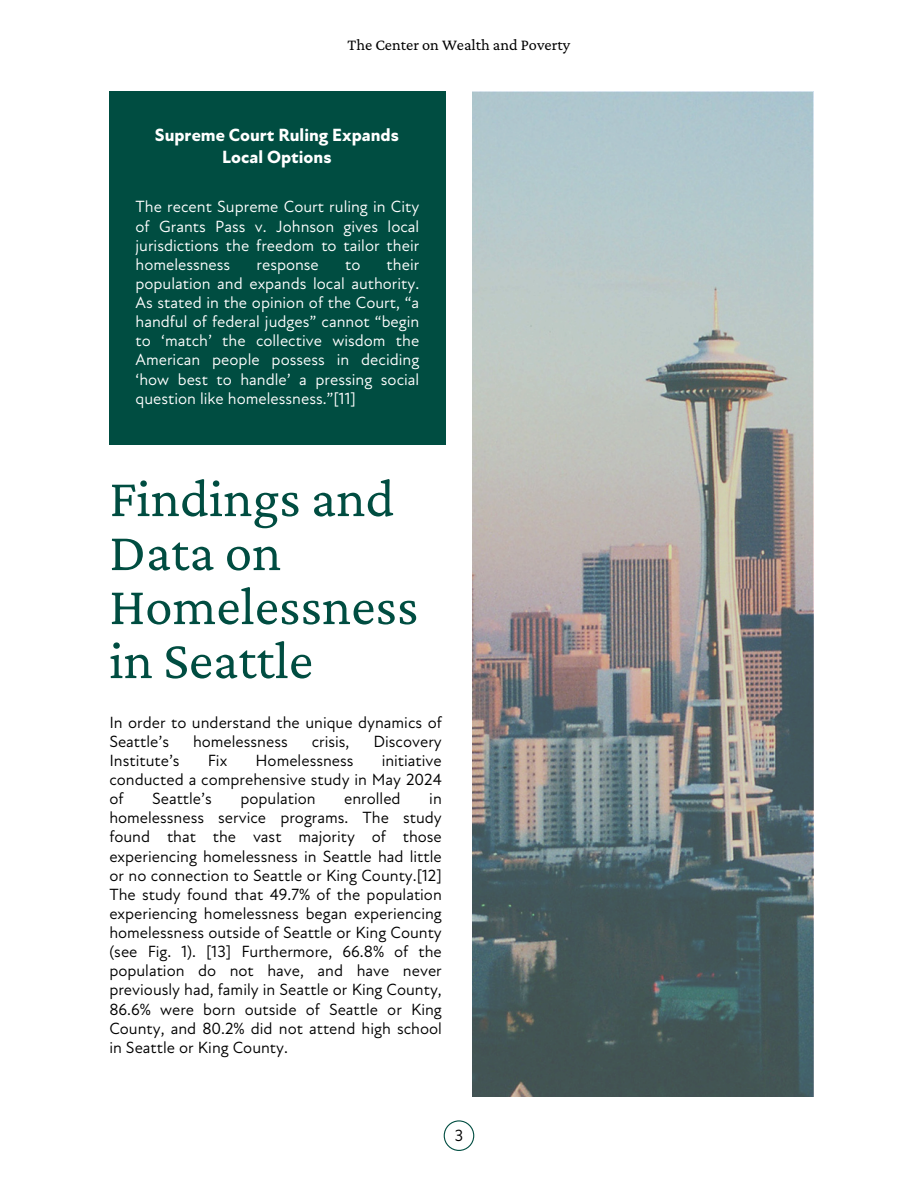
<style>
.page{position:relative;width:918px;height:1188px;background:#fff}
.page>*{position:absolute;margin:0;border:0;box-sizing:border-box;transform-origin:0 0}
.t1{font:54.75px/54px "Crimson Pro";color:#004d41}
.t2{font:800 18px/22.5px "New Atten";color:#fff;text-align:center}
.t3{font:16.5px/19.2px "New Atten";color:#000;text-align:justify}
.t4{font:16.5px/19.2px "New Atten";color:#fff;text-align:justify}
.t5{font:16.2px "Crimson Pro";color:#000}
</style>
<div class="page">
<div style="left:109px;top:92px;width:337px;height:353px;background:#004d41"></div>
<img style="left:472px;top:92px;width:341px;height:1004px">
<svg style="left:444px;top:1120px;width:30px;height:31px"></svg>
<p class="t5" style="left:348px;top:35px;width:224px">The Center on Wealth and Poverty</p>
<p class="t2" style="left:155px;top:124px;width:246px">Supreme Court Ruling Expands<br>Local Options</p>
<h2 class="t4" style="left:136px;top:197px;width:285px">The recent Supreme Court ruling in City of Grants Pass v. Johnson gives local jurisdictions the freedom to tailor their homelessness</h2>
<h2 class="t4" style="left:136px;top:255px;width:285px;text-indent:251px">their population and expands local authority.<br>As stated in the opinion of the Court, “a handful of federal judges” cannot “begin to ‘match’ the collective wisdom the American people possess in deciding ‘how best to handle’ a pressing social question like homelessness.”[11]</h2>
<h2 class="t4" style="left:256px;top:255px;width:64px">response</h2>
<h2 class="t4" style="left:345px;top:255px;width:17px">to</h2>
<h1 class="t1" style="left:109px;top:470px;width:310px">Findings and<br>Data on<br>Homelessness in Seattle</h1>
<p class="t3" style="left:109px;top:713px;width:334px">In order to understand the unique dynamics of<br>Seattle’s</p>
<p class="t3" style="left:193px;top:732px;width:96px">homelessness</p>
<p class="t3" style="left:312px;top:732px;width:39px">crisis,</p>
<p class="t3" style="left:373px;top:732px;width:70px">Discovery</p>
<p class="t3" style="left:109px;top:751px;width:72px">Institute’s</p>
<p class="t3" style="left:208px;top:751px;width:21px">Fix</p>
<p class="t3" style="left:255px;top:751px;width:100px">Homelessness</p>
<p class="t3" style="left:109px;top:751px;width:334px;text-indent:272px">initiative conducted a comprehensive study in May 2024 of</p>
<p class="t3" style="left:152px;top:789px;width:61px">Seattle’s</p>
<p class="t3" style="left:240px;top:789px;width:77px">population</p>
<p class="t3" style="left:344px;top:789px;width:58px">enrolled</p>
<p class="t3" style="left:109px;top:789px;width:334px;text-indent:320px">in homelessness service programs. The study found that the vast majority of those experiencing homelessness in Seattle had little or no connection to Seattle or King County.[12] The study found that 49.7% of the population experiencing homelessness began experiencing homelessness outside of Seattle or King County (see Fig. 1). [13] Furthermore, 66.8% of the population do not have, and have never previously had, family in Seattle or King County, 86.6% were born outside of Seattle or King County, and 80.2% did not attend high school in Seattle or King County.</p>
<p class="t3" style="left:455px;top:1126px;width:10px">3</p>
</div>
